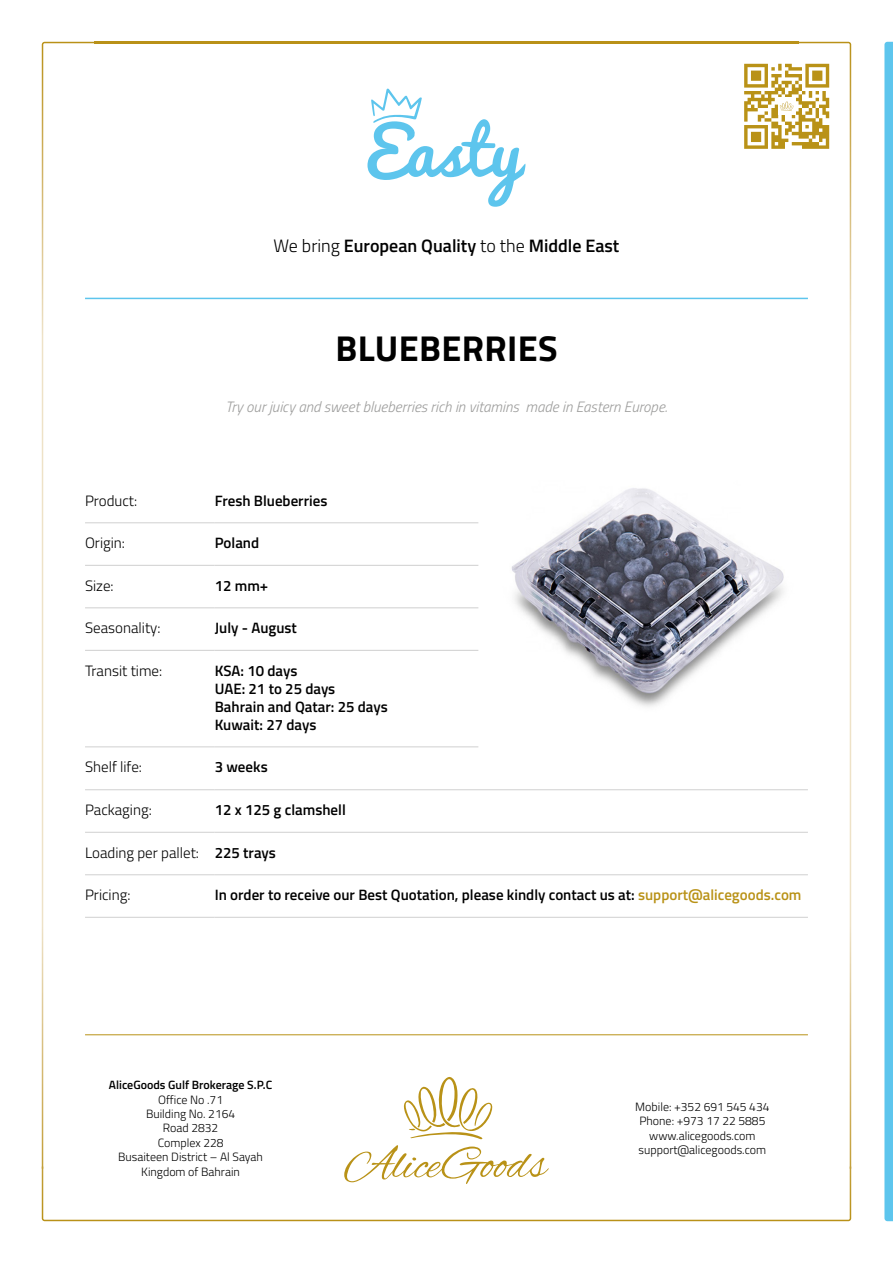
<style>
.page{position:relative;width:893px;height:1263px;background:#fff}
.page>*{position:absolute;margin:0;border:0;box-sizing:border-box;transform-origin:0 0}
.t1{font:700 36px "Titillium Web";letter-spacing:.01em;color:#000}
.t2{font:600 18px "Titillium Web";color:#000}
.t3{font:600 15px/18px "Titillium Web";color:#000}
.t4{font:300 15px "Titillium Web";color:#000}
.t5{font:italic 300 15px "Titillium Web";color:#9d9d9c}
.t6{font:300 12px/14.4px "Titillium Web";color:#000;text-align:center}
.t7{font:600 12px "Titillium Web";color:#000}
.s1{font-weight:300}
.s2{font-weight:600}
.s3{color:#b99217}
</style>
<div class="page">
<img style="left:42px;top:1169px;width:809px;height:52px">
<img style="left:42px;top:42px;width:54px;height:1127px">
<img style="left:796px;top:42px;width:55px;height:1127px">
<img style="left:94px;top:42px;width:704px;height:1px">
<svg style="left:884px;top:42px;width:9px;height:1179px;background:#65c8ed"></svg>
<hr style="left:85px;top:298px;width:723px;height:1px;background:#5dc5ed">
<svg style="left:367px;top:88px;width:159px;height:119px"></svg>
<hr style="left:85px;top:522px;width:130px;height:1px;background:#d0d0d0">
<hr style="left:215px;top:522px;width:263px;height:1px;background:#d0d0d0">
<hr style="left:85px;top:565px;width:130px;height:1px;background:#d0d0d0">
<hr style="left:215px;top:565px;width:263px;height:1px;background:#d0d0d0">
<hr style="left:85px;top:607px;width:130px;height:1px;background:#d0d0d0">
<hr style="left:215px;top:607px;width:263px;height:1px;background:#d0d0d0">
<hr style="left:85px;top:650px;width:130px;height:1px;background:#d0d0d0">
<hr style="left:215px;top:650px;width:263px;height:1px;background:#d0d0d0">
<hr style="left:85px;top:746px;width:130px;height:1px;background:#d0d0d0">
<hr style="left:215px;top:746px;width:263px;height:1px;background:#d0d0d0">
<svg style="left:744px;top:64px;width:85px;height:85px"></svg>
<hr style="left:85px;top:917px;width:130px;height:1px;background:#d0d0d0">
<hr style="left:215px;top:917px;width:593px;height:1px;background:#d0d0d0">
<hr style="left:85px;top:789px;width:130px;height:1px;background:#d0d0d0">
<hr style="left:215px;top:789px;width:593px;height:1px;background:#d0d0d0">
<hr style="left:85px;top:832px;width:130px;height:1px;background:#d0d0d0">
<hr style="left:215px;top:832px;width:593px;height:1px;background:#d0d0d0">
<hr style="left:85px;top:874px;width:130px;height:1px;background:#d0d0d0">
<hr style="left:215px;top:874px;width:593px;height:1px;background:#d0d0d0">
<img style="left:511px;top:480px;width:292px;height:238px">
<hr style="left:85px;top:1034px;width:723px;height:1px;background:#b99217">
<svg style="left:344px;top:1077px;width:205px;height:107px"></svg>
<p class="t2" style="left:274px;top:232px;width:347px"><span class="s1">We bring</span> European Quality <span class="s1">to the</span> Middle East</p>
<h1 class="t1" style="left:335px;top:321px;width:224px">BLUEBERRIES</h1>
<p class="t5" style="left:225px;top:396px;width:443px">Try our juicy and sweet blueberries rich in vitamins made in Eastern Europe.</p>
<p class="t4" style="left:85px;top:490px;width:54px">Product:</p>
<p class="t3" style="left:215px;top:491px;width:114px">Fresh Blueberries</p>
<p class="t4" style="left:85px;top:532px;width:42px">Origin:</p>
<p class="t3" style="left:215px;top:533px;width:46px">Poland</p>
<p class="t4" style="left:85px;top:575px;width:30px">Size:</p>
<p class="t3" style="left:215px;top:576px;width:55px">12 mm+</p>
<p class="t4" style="left:85px;top:617px;width:77px">Seasonality:</p>
<p class="t3" style="left:215px;top:618px;width:84px">July - August</p>
<p class="t4" style="left:85px;top:660px;width:79px">Transit time:</p>
<p class="t3" style="left:215px;top:661px;width:175px">KSA: 10 days<br>UAE: 21 to 25 days<br>Bahrain and Qatar: 25 days<br>Kuwait: 27 days</p>
<p class="t4" style="left:85px;top:756px;width:58px">Shelf life:</p>
<p class="t3" style="left:215px;top:757px;width:54px">3 weeks</p>
<p class="t4" style="left:85px;top:799px;width:68px">Packaging:</p>
<p class="t3" style="left:215px;top:800px;width:133px">12 x 125 g clamshell</p>
<p class="t4" style="left:85px;top:842px;width:192px">Loading per pallet: <span class="s2">225 trays</span></p>
<p class="t4" style="left:85px;top:884px;width:47px">Pricing:</p>
<p class="t3" style="left:215px;top:885px;width:588px">In order to receive our Best Quotation, please kindly contact us at: <span class="s3">support@alicegoods.com</span></p>
<p class="t7" style="left:109px;top:1076px;width:165px">AliceGoods Gulf Brokerage S.P.C</p>
<p class="t6" style="left:118px;top:1092px;width:146px">Office No .71<br>Building No. 2164<br>Road 2832<br>Complex 228<br>Busaiteen District – Al Sayah<br>Kingdom of Bahrain</p>
<p class="t6" style="left:635px;top:1099px;width:136px">Mobile: +352 691 545 434<br>Phone: +973 17 22 5885 www.alicegoods.com support@alicegoods.com</p>
</div>
